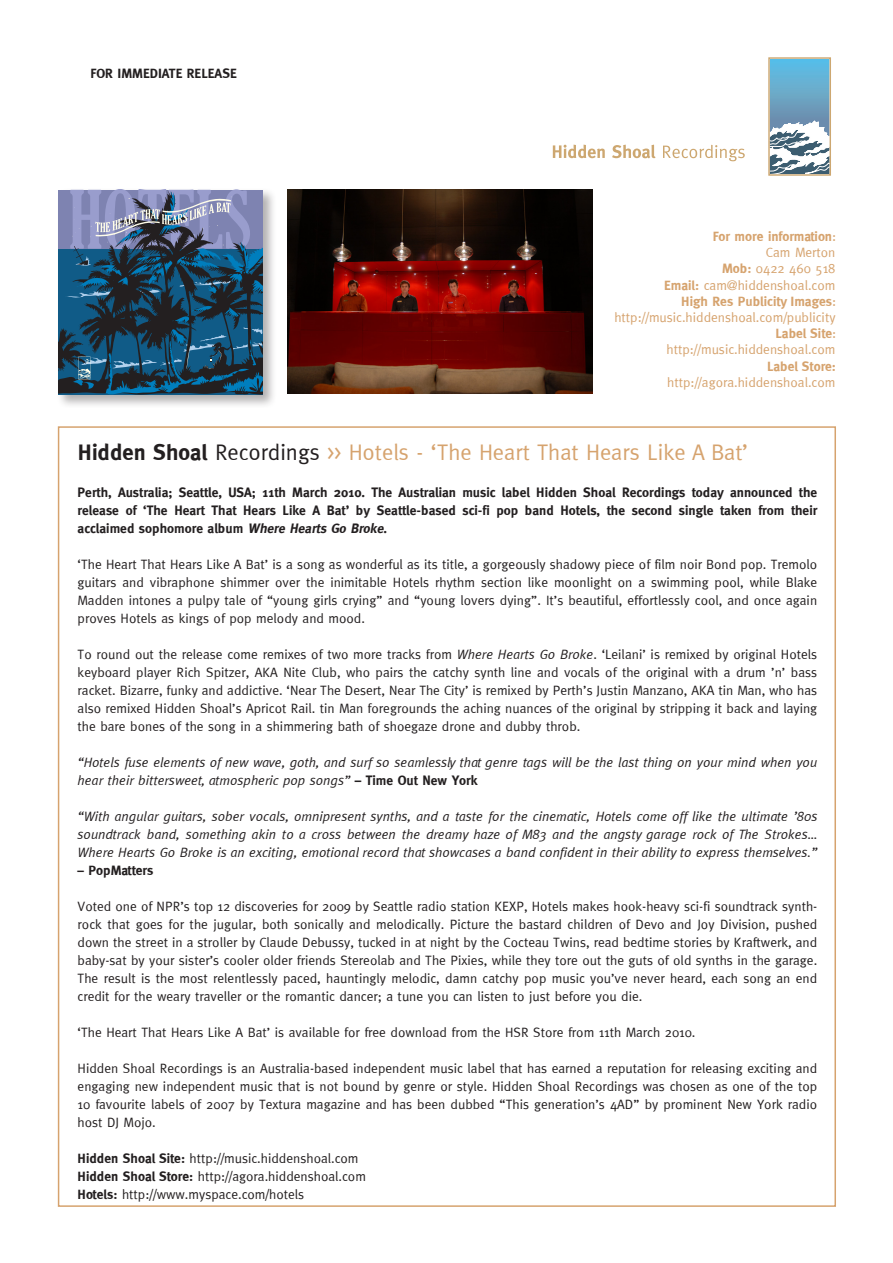
<style>
.page{position:relative;width:893px;height:1263px;background:#fff}
.page>*{position:absolute;margin:0;border:0;box-sizing:border-box;transform-origin:0 0}
.t1{font:22.5px "Meta";color:#d6a36e}
.body{font:13.5px/18px "Meta Normal";color:#231f20;text-align:justify}
.body-2{font:italic 13.5px/18px "Meta";color:#231f20}
.body-3{font:700 13.5px/18px "Meta";color:#231f20;text-align:justify}
.t2{font:13.5px/16.2px "Meta Normal";color:#d6a36e;text-align:right}
.t3{font:700 13.5px "Meta";color:#d6a36e}
.bold{font:700 13.5px "Meta";color:#231f20}
.body-4{font:700 13.5px "Meta";color:#231f20}
.s1{font-family:"Meta Normal";font-weight:400}
.s2{font-family:"Meta";font-weight:700}
.s3{font-weight:700;color:#231f20}
.s4{color:#231f20}
.s5{font-style:italic}
.s6{font-family:"Meta";font-style:italic}
.s7{font-weight:700;font-style:normal}
</style>
<div class="page">
<svg style="left:770px;top:59px;width:59px;height:115px"></svg>
<div style="left:768px;top:57px;width:63px;height:119px;border:1px solid #cda770"></div>
<svg style="left:553px;top:145px;width:52px;height:13px"></svg>
<svg style="left:612px;top:145px;width:43px;height:13px"></svg>
<svg style="left:663px;top:145px;width:82px;height:16px"></svg>
<img style="left:288px;top:189px;width:304px;height:204px">
<div style="left:56px;top:187px;width:221px;height:221px;background:#231f20;opacity:.35"></div>
<svg style="left:58px;top:190px;width:205px;height:204px;background:#385976"></svg>
<p class="bold" style="left:90px;top:66px;width:148px">FOR IMMEDIATE RELEASE</p>
<p class="t3" style="left:713px;top:228px;width:125px">For more information<span class="s1">:</span></p>
<p class="t2" style="left:766px;top:244px;width:71px">Cam Merton</p>
<p class="t2" style="left:722px;top:260px;width:115px"><span class="s2">Mob:</span> 0422 460 518</p>
<p class="t2" style="left:664px;top:277px;width:173px"><span class="s2">Email:</span> cam@hiddenshoal.com</p>
<p class="t2" style="left:614px;top:293px;width:223px"><span class="s2">High Res Publicity Images</span>: http://music.hiddenshoal.com/publicity</p>
<p class="t3" style="left:775px;top:326px;width:62px">Label Site<span class="s1">:</span></p>
<p class="t2" style="left:666px;top:341px;width:170px">http://music.hiddenshoal.com</p>
<p class="t3" style="left:767px;top:358px;width:71px">Label Store:</p>
<p class="t2" style="left:667px;top:374px;width:170px">http://agora.hiddenshoal.com</p>
<p class="t1" style="left:78px;top:439px;width:672px"><span class="s3">Hidden Shoal</span> <span class="s4">Recordings</span> &gt;&gt; Hotels - ‘The Heart That Hears Like A Bat’</p>
<p class="body-3" style="left:78px;top:483px;width:741px">Perth, Australia; Seattle, USA; 11th March 2010. The Australian music label Hidden Shoal Recordings today announced the release of ‘The Heart That Hears Like A Bat’ by Seattle-based sci-fi pop band Hotels, the second single taken from their acclaimed sophomore album <span class="s5">Where Hearts Go Broke</span>.</p>
<p class="body" style="left:78px;top:555px;width:741px">‘The Heart That Hears Like A Bat’ is a song as wonderful as its title, a gorgeously shadowy piece of film noir Bond pop. Tremolo guitars and vibraphone shimmer over the inimitable Hotels rhythm section like moonlight on a swimming pool, while Blake Madden intones a pulpy tale of “young girls crying” and “young lovers dying”. It’s beautiful, effortlessly cool, and once again proves Hotels as kings of pop melody and mood.</p>
<p class="body" style="left:78px;top:645px;width:741px">To round out the release come remixes of two more tracks from <span class="s6">Where Hearts Go Broke</span>. ‘Leilani’ is remixed by original Hotels keyboard player Rich Spitzer, AKA Nite Club, who pairs the catchy synth line and vocals of the original with a drum ’n’ bass racket. Bizarre, funky and addictive. ‘Near The Desert, Near The City’ is remixed by Perth’s Justin Manzano, AKA tin Man, who has also remixed Hidden Shoal’s Apricot Rail. tin Man foregrounds the aching nuances of the original by stripping it back and laying the bare bones of the song in a shimmering bath of shoegaze drone and dubby throb.</p>
<p class="body-2" style="left:78px;top:753px;width:741px">“Hotels fuse elements of new wave, goth, and surf so seamlessly that genre tags will be the last thing on your mind when you hear their bittersweet, atmospheric pop songs” <span class="s7">– Time Out New York</span></p>
<p class="body-2" style="left:78px;top:807px;width:741px;text-align:justify">“With angular guitars, sober vocals, omnipresent synths, and a taste for the cinematic, Hotels come off like the ultimate ’80s soundtrack band, something akin to a cross between the dreamy haze of M83 and the angsty garage rock of The Strokes… Where Hearts Go Broke is an exciting, emotional record that showcases a band confident in their ability to express themselves.”</p>
<p class="body-4" style="left:78px;top:862px;width:77px">– PopMatters</p>
<p class="body" style="left:78px;top:897px;width:741px">Voted one of NPR’s top 12 discoveries for 2009 by Seattle radio station KEXP, Hotels makes hook-heavy sci-fi soundtrack synth&shy;rock that goes for the jugular, both sonically and melodically. Picture the bastard children of Devo and Joy Division, pushed down the street in a stroller by Claude Debussy, tucked in at night by the Cocteau Twins, read bedtime stories by Kraftwerk, and baby-sat by your sister’s cooler older friends Stereolab and The Pixies, while they tore out the guts of old synths in the garage.<br>The result is the most relentlessly paced, hauntingly melodic, damn catchy pop music you’ve never heard, each song an end credit for the weary traveller or the romantic dancer; a tune you can listen to just before you die.</p>
<p class="body" style="left:78px;top:1023px;width:619px">‘The Heart That Hears Like A Bat’ is available for free download from the HSR Store from 11th March 2010.</p>
<p class="body" style="left:78px;top:1059px;width:741px">Hidden Shoal Recordings is an Australia-based independent music label that has earned a reputation for releasing exciting and engaging new independent music that is not bound by genre or style. Hidden Shoal Recordings was chosen as one of the top 10 favourite labels of 2007 by Textura magazine and has been dubbed “This generation’s 4AD” by prominent New York radio host DJ Mojo.</p>
<p class="body" style="left:78px;top:1149px;width:282px"><span class="s2">Hidden Shoal Site:</span> http://music.hiddenshoal.com</p>
<p class="body" style="left:78px;top:1167px;width:290px"><span class="s2">Hidden Shoal Store:</span> http://agora.hiddenshoal.com</p>
<p class="body" style="left:78px;top:1185px;width:228px"><span class="s2">Hotels:</span> http://www.myspace.com/hotels</p>
</div>
